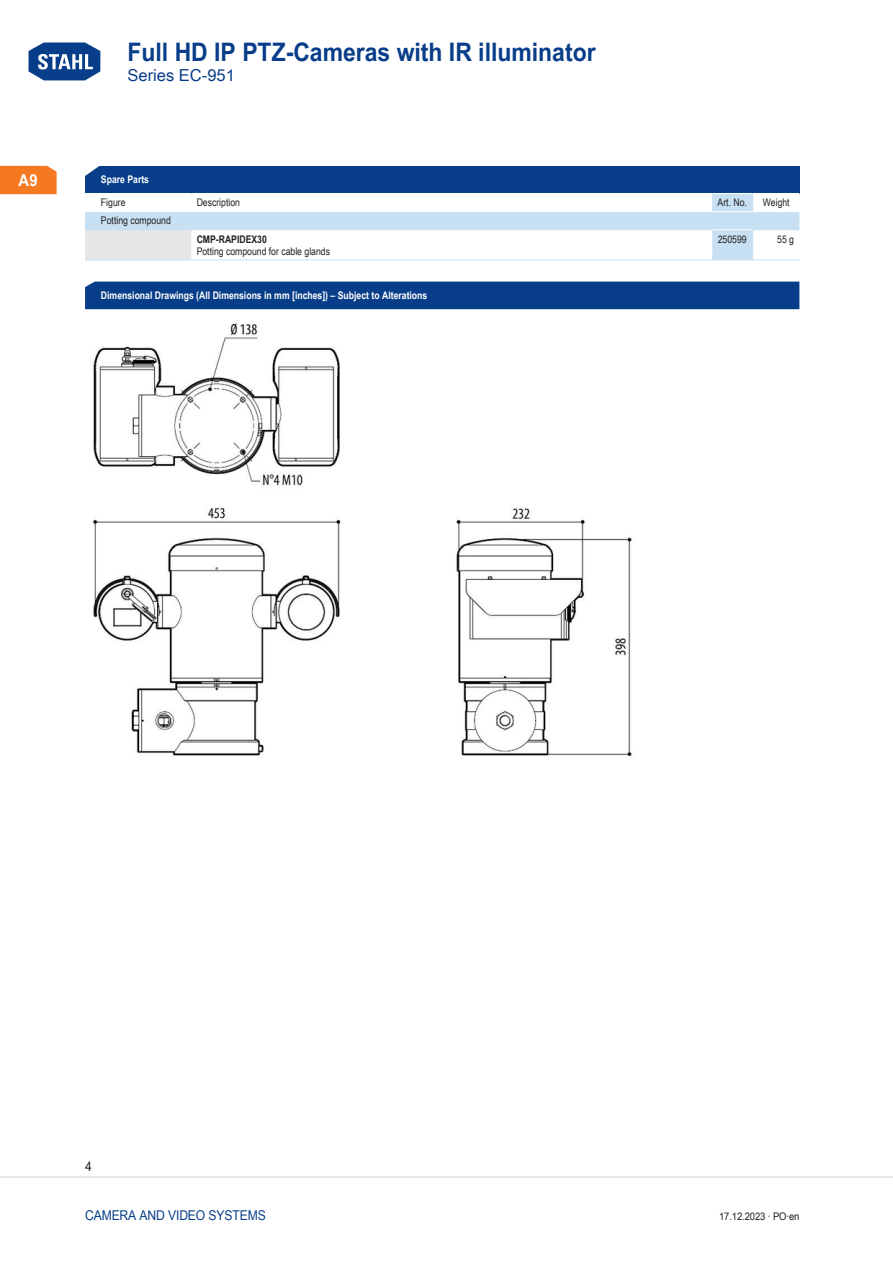
<style>
.page{position:relative;width:893px;height:1263px;background:#fff}
.page>*{position:absolute;margin:0;border:0;box-sizing:border-box;transform-origin:0 0}
.t1{font:700 25.5px "Arial Unicode MS";color:#083e89;scale:.9 1}
.TabHeader1stColumn{font:700 24px "Arial Unicode MS";color:#fff;scale:1.45 1}
.t2{font:16.5px "Arial Unicode MS";color:#083e89}
.t3{font:700 16.5px "Arial Unicode MS";color:#fff;scale:.9 1}
.t4{font:13.5px "Arial Unicode MS";letter-spacing:-.01em;color:#083e89;scale:.9 1}
.t5{font:13.5px "Arial Unicode MS";color:#231f20;scale:.9 1}
.TabHeader1stColumn-2{font:700 10.5px "Arial Unicode MS";color:#fff;scale:.83 1}
.TabBodyLeft{font:10.5px/12px "Arial Unicode MS";color:#231f20;scale:.83 1}
.TabBodyCenter{font:10.5px "Arial Unicode MS";color:#231f20;scale:.83 1}
.TabBodyLeft-2{font:10.5px "Arial Unicode MS";color:#231f20;scale:.9 1}
.TabBody1stColumnTitl{font:10.5px "Arial Unicode MS";color:#231f20;scale:.83 1}
.TabBody1stColumn{font:10.5px "Arial Unicode MS";color:#231f20;scale:.83 1}
.TabBodyRight{font:10.5px "Arial Unicode MS";color:#231f20;scale:.83 1}
.s1{font-weight:400;font-size:31.65px;color:#fff}
.s2{font-weight:700}
</style>
<div class="page">
<svg style="left:28px;top:42px;width:73px;height:39px"></svg>
<hr style="left:0;top:1176px;width:893px;height:2px;background:#e6e7e9">
<div style="left:0;top:166px;width:57px;height:28px;background:#f47921"></div>
<div style="left:85px;top:282px;width:714px;height:27px;background:#083e89"></div>
<div style="left:85px;top:166px;width:714px;height:27px;background:#083e89"></div>
<svg style="left:85px;top:194px;width:714px;height:66px"></svg>
<svg style="left:752px;top:194px;width:1px;height:17px"></svg>
<hr style="left:85px;top:211px;width:85px;height:1px;background:#fff">
<svg style="left:170px;top:211px;width:21px;height:1px"></svg>
<hr style="left:191px;top:211px;width:521px;height:1px;background:#fff">
<hr style="left:712px;top:211px;width:41px;height:1px;background:#fff">
<hr style="left:753px;top:211px;width:46px;height:1px;background:#fff">
<svg style="left:85px;top:229px;width:106px;height:32px;background:#e4e6ea"></svg>
<hr style="left:191px;top:229px;width:521px;height:1px;background:#c7e0f3">
<hr style="left:191px;top:260px;width:521px;height:1px;background:#c7e0f3">
<hr style="left:712px;top:229px;width:40px;height:1px;background:#fff">
<hr style="left:712px;top:260px;width:41px;height:1px;background:#c7e0f3">
<hr style="left:752px;top:229px;width:47px;height:1px;background:#c7e0f3">
<hr style="left:753px;top:260px;width:46px;height:1px;background:#c7e0f3">
<hr style="left:752px;top:230px;width:1px;height:30px;background:#c7e0f3">
<img style="left:93px;top:323px;width:539px;height:433px">
<h1 class="t1" style="left:26px;top:33px;width:634px"><span class="s1">Home</span> Full HD IP PTZ-Cameras with IR illuminator</h1>
<h3 class="t2" style="left:128px;top:63px;width:109px">Series EC-951</h3>
<h3 class="t3" style="left:19px;top:168px;width:23px">A9</h3>
<p class="TabHeader1stColumn" style="left:82px;top:154px;width:16px">◤</p>
<p class="TabHeader1stColumn-2" style="left:101px;top:172px;width:60px">Spare Parts</p>
<p class="TabBody1stColumn" style="left:101px;top:195px;width:31px">Figure</p>
<p class="TabBodyLeft" style="left:197px;top:196px;width:54px">Description</p>
<p class="TabBodyCenter" style="left:718px;top:195px;width:37px">Art. No.</p>
<p class="TabBodyCenter" style="left:763px;top:195px;width:34px">Weight</p>
<p class="TabBody1stColumnTitl" style="left:101px;top:213px;width:86px">Potting compound</p>
<p class="TabBodyLeft" style="left:197px;top:233px;width:162px"><span class="s2">CMP-RAPIDEX30<br></span>Potting compound for cable glands</p>
<p class="TabBodyCenter" style="left:718px;top:231px;width:36px">250599</p>
<p class="TabBodyRight" style="left:777px;top:231px;width:22px">55 g</p>
<p class="TabHeader1stColumn-2" style="left:101px;top:288px;width:395px">Dimensional Drawings (All Dimensions in mm [inches]) – Subject to Alterations</p>
<p class="t5" style="left:85px;top:1157px;width:9px">4</p>
<p class="t4" style="left:85px;top:1205px;width:200px">Camera and Video Systems</p>
<p class="TabBodyLeft-2" style="left:719px;top:1208px;width:91px">17.12.2023 · PO·en</p>
</div>
